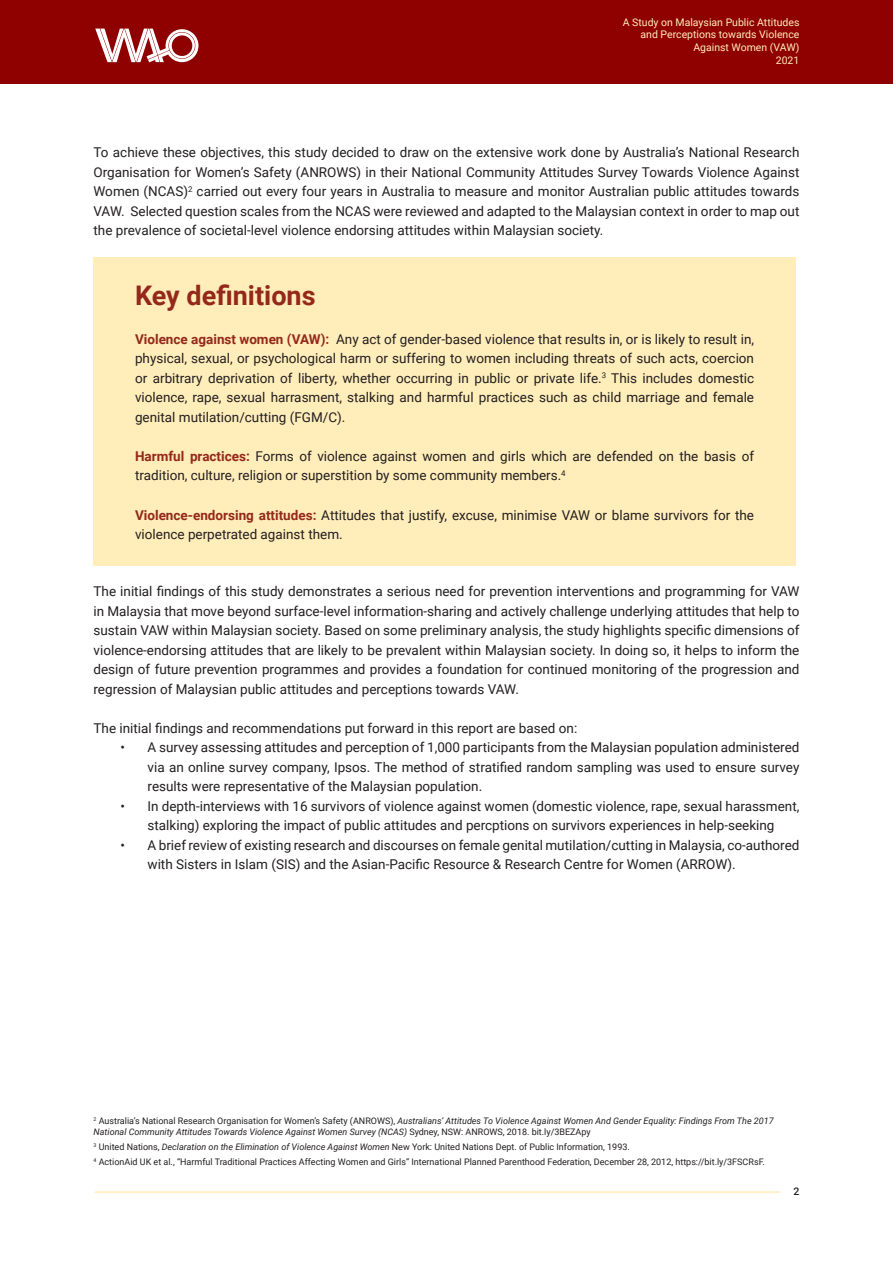
<style>
.page{position:relative;width:893px;height:1263px;background:#fff}
.page>*{position:absolute;margin:0;border:0;box-sizing:border-box;transform-origin:0 0}
.heading_2{font:700 27px "Roboto";color:#94291b}
.t1{font:13.5px/19.5px "Roboto";color:#231f20;text-align:justify}
.t2{font:10.5px/12.8px "Roboto";color:#ffedba;text-align:right}
.t3{font:500 10.5px "Roboto";color:#231f20}
.t4{font:9px "Roboto";color:#231f20}
.t5{font:italic 9px/10.8px "Roboto";color:#231f20}
.s1{font-weight:700;color:#94291b}
.s2{font-style:normal}
.s3{font-style:italic}
</style>
<div class="page">
<hr style="left:95px;top:1191px;width:685px;height:2px;background:#ffedba">
<div style="left:0;top:0;width:893px;height:84px;background:#8f0000"></div>
<svg style="left:95px;top:29px;width:103px;height:33px"></svg>
<div style="left:94px;top:258px;width:702px;height:308px;background:#ffedba"></div>
<p class="t2" style="left:623px;top:15px;width:178px">A Study on Malaysian Public Attitudes and Perceptions towards Violence<br>Against Women (VAW)<br>2021</p>
<p class="t1" style="left:94px;top:142px;width:707px">To achieve these objectives, this study decided to draw on the extensive work done by Australia’s National Research Organisation for Women’s Safety (ANROWS) in their National Community Attitudes Survey Towards Violence Against Women (NCAS)<sup>2</sup> carried out every four years in Australia to measure and monitor Australian public attitudes towards VAW. Selected question scales from the NCAS were reviewed and adapted to the Malaysian context in order to map out the prevalence of societal-level violence endorsing attitudes within Malaysian society.</p>
<p class="heading_2" style="left:135px;top:276px;width:182px">Key definitions</p>
<p class="t1" style="left:135px;top:329px;width:620px"><span class="s1">Violence against women (VAW):</span> Any act of gender-based violence that results in, or is likely to result in, physical, sexual, or psychological harm or suffering to women including threats of such acts, coercion or arbitrary deprivation of liberty, whether occurring in public or private life.<sup>3</sup> This includes domestic violence, rape, sexual harrasment, stalking and harmful practices such as child marriage and female genital mutilation/cutting (FGM/C).</p>
<p class="t1" style="left:135px;top:446px;width:620px"><span class="s1">Harmful practices:</span> Forms of violence against women and girls which are defended on the basis of tradition, culture, religion or superstition by some community members.<sup>4</sup></p>
<p class="t1" style="left:135px;top:504px;width:620px"><span class="s1">Violence-endorsing attitudes:</span> Attitudes that justify, excuse, minimise VAW or blame survivors for the violence perpetrated against them.</p>
<p class="t1" style="left:94px;top:581px;width:707px">The initial findings of this study demonstrates a serious need for prevention interventions and programming for VAW in Malaysia that move beyond surface-level information-sharing and actively challenge underlying attitudes that help to sustain VAW within Malaysian society. Based on some preliminary analysis, the study highlights specific dimensions of violence-endorsing attitudes that are likely to be prevalent within Malaysian society. In doing so, it helps to inform the design of future prevention programmes and provides a foundation for continued monitoring of the progression and regression of Malaysian public attitudes and perceptions towards VAW.</p>
<p class="t1" style="left:94px;top:717px;width:485px">The initial findings and recommendations put forward in this report are based on:</p>
<p class="t1" style="left:148px;top:737px;width:653px;text-indent:-27px">• A survey assessing attitudes and perception of 1,000 participants from the Malaysian population administered via an online survey company, Ipsos. The method of stratified random sampling was used to ensure survey results were representative of the Malaysian population.</p>
<p class="t1" style="left:121px;top:795px;width:680px;text-align:center">• In depth-interviews with 16 survivors of violence against women (domestic violence, rape, sexual harassment, stalking) exploring the impact of public attitudes and percptions on survivors experiences in help-seeking</p>
<p class="t1" style="left:148px;top:834px;width:653px;text-indent:-27px">• A brief review of existing research and discourses on female genital mutilation/cutting in Malaysia, co-authored with Sisters in Islam (SIS) and the Asian-Pacific Resource &amp; Research Centre for Women (ARROW).</p>
<p class="t5" style="left:94px;top:1115px;width:682px"><sup>2</sup> <span class="s2">Australia’s National Research Organisation for Women’s Safety (ANROWS),</span> Australians’ Attitudes To Violence Against Women And Gender Equality: Findings From The 2017<br>National Community Attitudes Towards Violence Against Women Survey (NCAS) <span class="s2">Sydney, NSW: ANROWS, 2018. bit.ly/3BEZApy</span></p>
<p class="t4" style="left:94px;top:1140px;width:538px"><sup>3</sup> United Nations, <span class="s3">Declaration on the Elimination of Violence Against Women</span> New York: United Nations Dept. of Public Information, 1993.</p>
<p class="t4" style="left:94px;top:1156px;width:673px"><sup>4</sup> ActionAid UK et al., “Harmful Traditional Practices Affecting Women and Girls” International Planned Parenthood Federation, December 28, 2012, https://bit.ly/3FSCRsF.</p>
<p class="t3" style="left:793px;top:1184px;width:7px">2</p>
</div>
